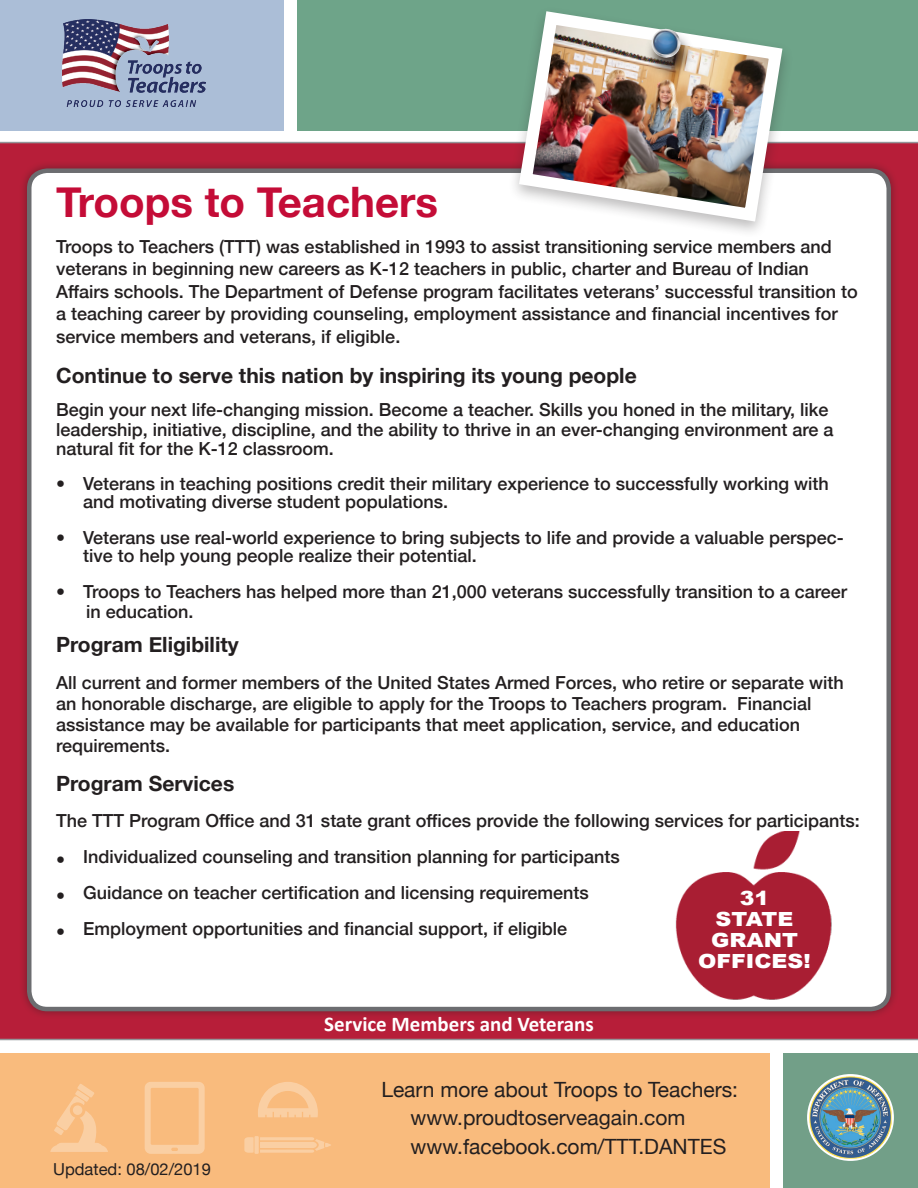
<style>
.page{position:relative;width:918px;height:1188px;background:#fff}
.page>*{position:absolute;margin:0;border:0;box-sizing:border-box;transform-origin:0 0}
.t1{font:700 42px "Helvetica Neue";color:#c40c37}
.t2{font:700 21px "Helvetica Neue";color:#231f20}
.t3{font:21px/28.5px "Helvetica Neue";color:#231f20}
.t4{font:700 21px "Calibri";color:#fff}
.t5{font:900 19.5px/21px "Arial";color:#fff;text-align:center;scale:1.13 1}
.t6{font:500 18px/22.5px "Helvetica Neue";color:#231f20}
.t7{font:16.5px "Helvetica Neue";color:#231f20}
</style>
<div class="page">
<div style="left:0;top:142px;width:918px;height:898px;background:#b71e39"></div>
<div style="left:19px;top:160px;width:880px;height:859px;background:#231f20;opacity:.45"></div>
<div style="left:29px;top:171px;width:860px;height:838px;background:#fff;border-radius:18px"></div>
<div style="left:27px;top:168px;width:864px;height:843px;border:4px solid #6c6d70;border-radius:18px"></div>
<div style="left:783px;top:1053px;width:135px;height:135px;background:#729f88"></div>
<div style="left:0;top:0;width:284px;height:131px;background:#abbed7"></div>
<div style="left:297px;top:0;width:621px;height:131px;background:#6ea489"></div>
<img style="left:62px;top:19px;width:143px;height:87px">
<div style="left:0;top:1053px;width:770px;height:135px;background:#f9bb7d"></div>
<img style="left:809px;top:1076px;width:83px;height:83px">
<svg style="left:145px;top:1082px;width:60px;height:72px"></svg>
<svg style="left:258px;top:1082px;width:60px;height:35px"></svg>
<div style="left:254px;top:1136px;width:5px;height:18px;background:#facfa3"></div>
<svg style="left:244px;top:1137px;width:10px;height:16px"></svg>
<svg style="left:260px;top:1137px;width:71px;height:16px"></svg>
<svg style="left:50px;top:1084px;width:58px;height:68px"></svg>
<div style="left:508px;top:6px;width:286px;height:232px;background:#231f20;opacity:.3"></div>
<img style="left:512px;top:6px;width:277px;height:222px">
<div style="left:644px;top:29px;width:50px;height:50px;background:#231f20;opacity:.75"></div>
<img style="left:651px;top:29px;width:30px;height:29px">
<img style="left:675px;top:832px;width:157px;height:168px">
<h1 class="t1" style="left:56px;top:169px;width:383px">Troops to Teachers</h1>
<p class="t6" style="left:56px;top:234px;width:803px">Troops to Teachers (TTT) was established in 1993 to assist transitioning service members and veterans in beginning new careers as K-12 teachers in public, charter and Bureau of Indian Affairs schools. The Department of Defense program facilitates veterans’ successful transition to a teaching career by providing counseling, employment assistance and financial incentives for service members and veterans, if eligible.</p>
<p class="t2" style="left:56px;top:359px;width:582px">Continue to serve this nation by inspiring its young people</p>
<p class="t6" style="left:56px;top:399px;width:779px;line-height:19.5px">Begin your next life-changing mission. Become a teacher. Skills you honed in the military, like leadership, initiative, discipline, and the ability to thrive in an ever-changing environment are a natural fit for the K-12 classroom.</p>
<p class="t6" style="left:83px;top:473px;width:747px;line-height:18px;text-indent:-27px">• Veterans in teaching positions credit their military experience to successfully working with and motivating diverse student populations.</p>
<p class="t6" style="left:83px;top:527px;width:762px;line-height:18px;text-indent:-27px">• Veterans use real-world experience to bring subjects to life and provide a valuable perspec&shy;tive to help young people realize their potential.</p>
<p class="t6" style="left:56px;top:579px;width:793px">• Troops to Teachers has helped more than 21,000 veterans successfully transition to a career</p>
<p class="t6" style="left:86px;top:599px;width:109px">in education.</p>
<p class="t2" style="left:56px;top:628px;width:184px">Program Eligibility</p>
<p class="t6" style="left:56px;top:671px;width:789px;line-height:21px">All current and former members of the United States Armed Forces, who retire or separate with an honorable discharge, are eligible to apply for the Troops to Teachers program. Financial assistance may be available for participants that meet application, service, and education requirements.</p>
<p class="t2" style="left:56px;top:767px;width:180px">Program Services</p>
<p class="t6" style="left:56px;top:808px;width:805px">The TTT Program Office and 31 state grant offices provide the following services for participants:</p>
<p class="t6" style="left:56px;top:844px;width:565px">• Individualized counseling and transition planning for participants</p>
<p class="t6" style="left:56px;top:880px;width:534px">• Guidance on teacher certification and licensing requirements</p>
<p class="t6" style="left:56px;top:916px;width:513px">• Employment opportunities and financial support, if eligible</p>
<p class="t5" style="left:698px;top:887px;width:101px">31<br>STATE<br>GRANT<br>OFFICES!</p>
<p class="t4" style="left:324px;top:1010px;width:271px">Service Members and Veterans</p>
<p class="t7" style="left:53px;top:1157px;width:159px">Updated: 08/02/2019</p>
<p class="t3" style="left:411px;top:1076px;width:329px;text-indent:-29px">Learn more about Troops to Teachers: www.proudtoserveagain.com</p>
<p class="t3" style="left:411px;top:1133px;width:317px">www.facebook.com/TTT.DANTES</p>
</div>
